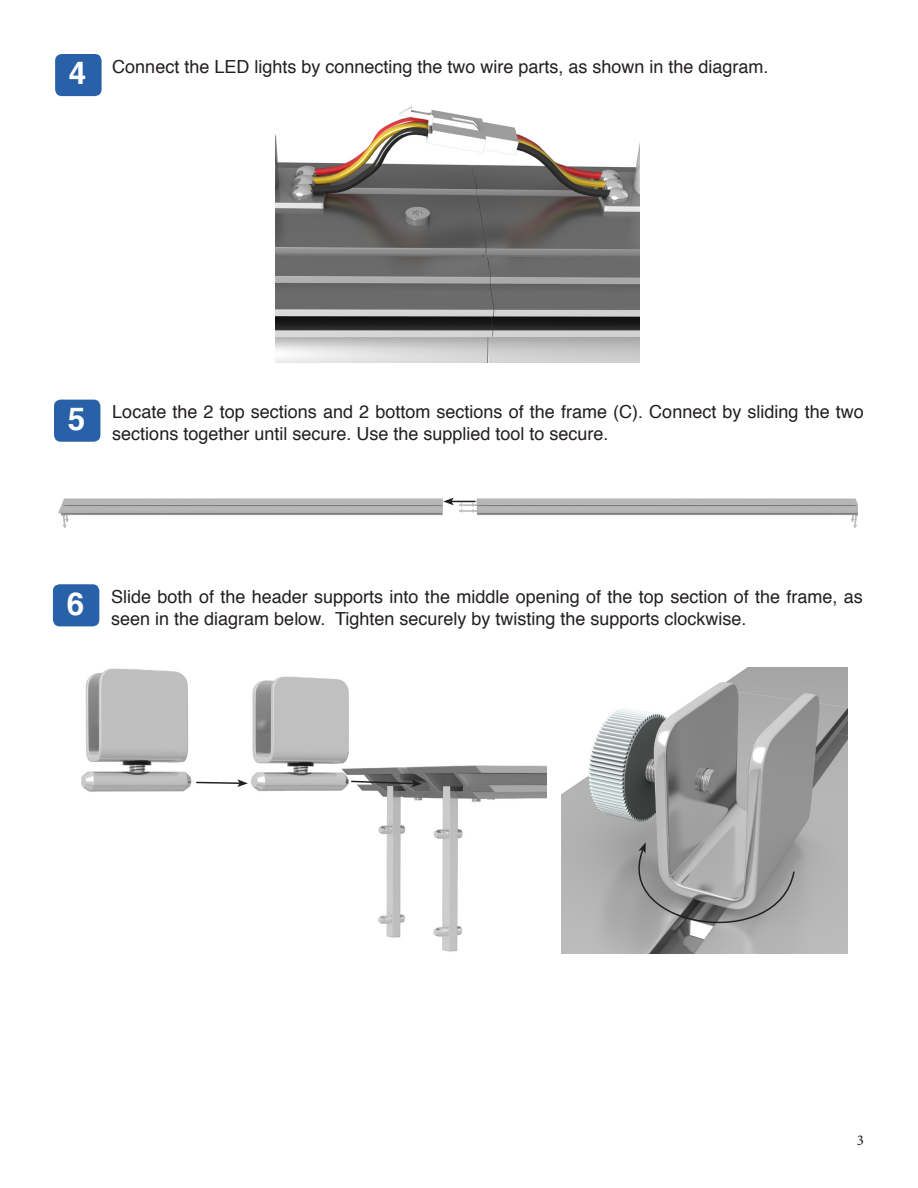
<style>
.page{position:relative;width:918px;height:1188px;background:#fff}
.page>*{position:absolute;margin:0;border:0;box-sizing:border-box;transform-origin:0 0}
.t1{font:700 31.5px "Helvetica";color:#fff}
.t2{font:18px/21.6px "Helvetica";color:#231f20}
.t3{font:15px "Minion Pro";color:#231f20}
</style>
<div class="page">
<div style="left:55px;top:54px;width:47px;height:42px;background:#2961a9;border-radius:7px"></div>
<img style="left:275px;top:106px;width:365px;height:256px">
<img style="left:58px;top:497px;width:800px;height:31px">
<div style="left:54px;top:400px;width:46px;height:42px;background:#2961a9;border-radius:7px"></div>
<svg style="left:443px;top:498px;width:32px;height:7px"></svg>
<div style="left:53px;top:584px;width:46px;height:42px;background:#2961a9;border-radius:7px"></div>
<img style="left:81px;top:668px;width:465px;height:284px">
<img style="left:562px;top:667px;width:285px;height:286px">
<svg style="left:350px;top:780px;width:72px;height:7px"></svg>
<svg style="left:195px;top:779px;width:53px;height:8px"></svg>
<svg style="left:612px;top:842px;width:184px;height:112px;background:#9e9d9e"></svg>
<p class="t1" style="left:69px;top:48px;width:19px">4</p>
<p class="t2" style="left:112px;top:56px;width:658px">Connect the LED lights by connecting the two wire parts, as shown in the diagram.</p>
<p class="t1" style="left:68px;top:393px;width:19px">5</p>
<p class="t2" style="left:112px;top:402px;width:753px">Locate the 2 top sections and 2 bottom sections of the frame (C). Connect by sliding the two sections together until secure. Use the supplied tool to secure.</p>
<p class="t1" style="left:67px;top:578px;width:19px">6</p>
<p class="t2" style="left:111px;top:586px;width:753px">Slide both of the header supports into the middle opening of the top section of the frame, as seen in the diagram below. Tighten securely by twisting the supports clockwise.</p>
<p class="t3" style="left:857px;top:1130px;width:9px">3</p>
</div>
